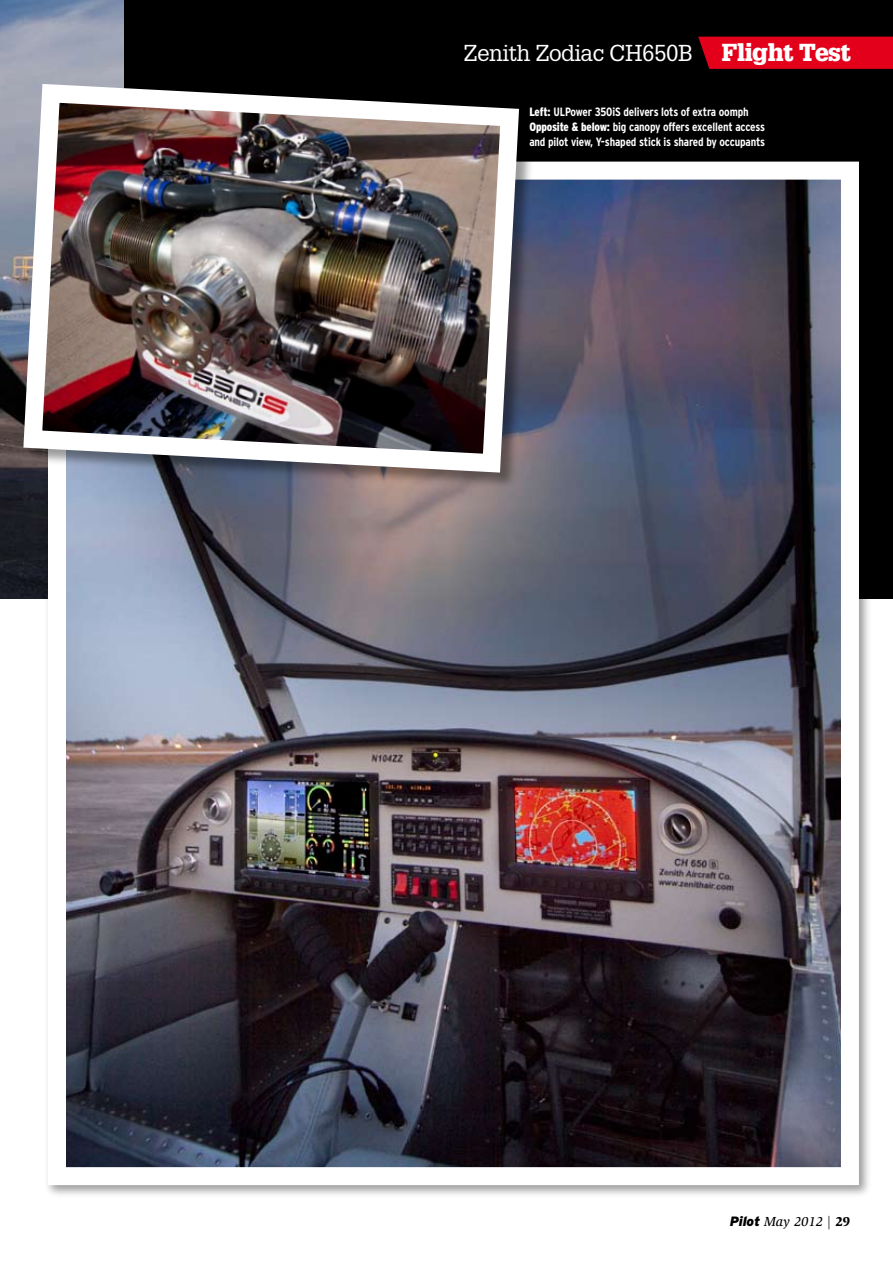
<style>
.page{position:relative;width:893px;height:1263px;background:#fff}
.page>*{position:absolute;margin:0;border:0;box-sizing:border-box;transform-origin:0 0}
.t1{font:22.5px "Glypha";letter-spacing:-.02em;color:#fff}
.t2{font:italic 500 13.5px "Slimbach";color:#000}
.t3{font:700 condensed 12px/15px "Interstate";letter-spacing:-.015em;color:#fff}
.s1{font-weight:900;font-size:24px}
.s2{font-weight:900}
.s3{font-family:"Interstate";font-weight:900}
.s4{font-weight:400;font-style:normal}
.s5{font-weight:900;font-style:normal}
</style>
<div class="page">
<div style="left:0;top:0;width:893px;height:598px;background:#000"></div>
<div style="left:698px;top:37px;width:195px;height:32px;background:#e2001a"></div>
<img style="left:0;top:0;width:123px;height:598px">
<div style="left:43px;top:156px;width:830px;height:1043px;background:#000;opacity:.4"></div>
<img style="left:67px;top:181px;width:773px;height:985px">
<div style="left:48px;top:162px;width:811px;height:1023px;border:18px solid #fff"></div>
<div style="left:22px;top:83px;width:515px;height:407px;background:#000;opacity:.4"></div>
<img style="left:14px;top:74px;width:514px;height:408px">
<h1 class="t1" style="left:464px;top:40px;width:389px">Zenith Zodiac CH650B <span class="s1">Flight Test</span></h1>
<p class="t3" style="left:529px;top:105px;width:237px"><span class="s2">Left:</span> ULPower 350iS delivers lots of extra oomph<br><span class="s2">Opposite &amp; below:</span> big canopy offers excellent access and pilot view, Y-shaped stick is shared by occupants</p>
<p class="t2" style="left:730px;top:1213px;width:122px"><span class="s3">Pilot</span> May 2012 <span class="s4">|</span> <span class="s5">29</span></p>
</div>
